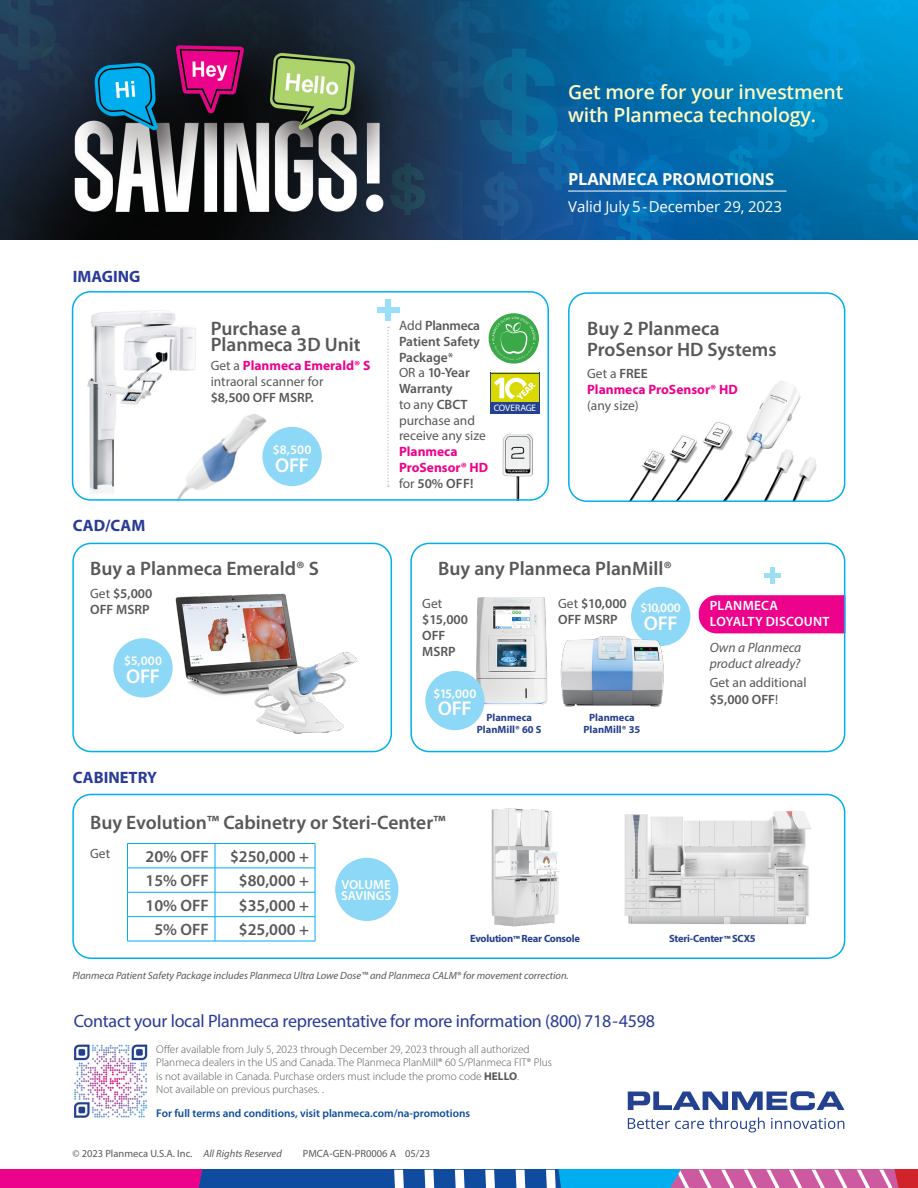
<style>
.page{position:relative;width:918px;height:1188px;background:#fff}
.page>*{position:absolute;margin:0;border:0;box-sizing:border-box;transform-origin:0 0}
.t1{font:600 20.1px "Myriad Pro";letter-spacing:-.015em;color:#fff}
.t2{font:600 19.5px/21px "Myriad Pro";color:#57585a}
.t3{font:600 19.5px/22.5px "Open Sans";letter-spacing:-.01em;color:#fffac1}
.t4{font:18px "Myriad Pro";letter-spacing:-.015em;color:#293b97}
.t5{font:600 16.5px "Myriad Pro";color:#57585a}
.t6{font:700 16.5px "Myriad Pro";color:#293b97}
.t7{font:700 16.5px "Open Sans";letter-spacing:-.01em;color:#fff}
.t8{font:15px "Open Sans";letter-spacing:-.01em;color:#fff}
.t9{font:600 13.5px/15.8px "Myriad Pro";color:#57585a}
.t10{font:13.5px/15.8px "Myriad Pro";color:#57585a}
.t11{font:700 13.5px/15.8px "Myriad Pro";color:#ed028c}
.t12{font:italic 13.5px/15.8px "Myriad Pro";color:#57585a}
.t13{font:600 13.5px/15.8px "Myriad Pro";letter-spacing:.015em;color:#fff}
.t14{font:600 13.05px "Myriad Pro";color:#fff}
.t15{font:300 11.25px/13.5px "Myriad Pro";color:#57585a}
.t16{font:600 11.25px "Myriad Pro";color:#0f4ca0}
.t17{font:italic 10.5px "Myriad Pro";color:#57585a}
.t18{font:10.5px "Myriad Pro";color:#57585a}
.t19{font:700 10.5px/12px "Myriad Pro";color:#253f8e;text-align:center}
.t20{font:700 10.5px "Myriad Pro";letter-spacing:-.02em;color:#253f8e}
.t21{font:9.3px "Myriad Pro";letter-spacing:-.02em;color:#fff}
.s1{font-weight:700;color:#ed028c}
.s2{font-weight:600}
.s3{font-weight:400}
.s4{font-weight:400;color:#57585a}
.s5{font-weight:600;color:#57585a}
.s6{font-weight:700}
.s7{font-style:italic}
</style>
<div class="page">
<img style="left:502px;top:434px;width:38px;height:64px">
<img style="left:630px;top:343px;width:216px;height:158px">
<div style="left:699px;top:595px;width:143px;height:38px;background:#ed028c"></div>
<img style="left:624px;top:811px;width:188px;height:114px">
<img style="left:491px;top:808px;width:69px;height:119px">
<img style="left:160px;top:556px;width:233px;height:197px">
<div style="left:72px;top:794px;width:773px;height:165px;border:2px solid #00aeef;border-radius:18px"></div>
<div style="left:410px;top:543px;width:435px;height:209px;border:2px solid #00aeef;border-radius:18px"></div>
<div style="left:72px;top:543px;width:320px;height:209px;border:2px solid #00aeef;border-radius:18px"></div>
<div style="left:568px;top:292px;width:277px;height:210px;border:2px solid #00aeef;border-radius:18px"></div>
<img style="left:80px;top:310px;width:116px;height:188px">
<img style="left:0;top:0;width:918px;height:240px">
<hr style="left:568px;top:191px;width:218px;height:1px;background:#fff">
<svg style="left:0;top:1170px;width:918px;height:18px;background:#7f5bac"></svg>
<svg style="left:628px;top:1091px;width:217px;height:19px"></svg>
<svg style="left:628px;top:1117px;width:137px;height:15px"></svg>
<svg style="left:771px;top:1118px;width:73px;height:11px"></svg>
<img style="left:74px;top:1044px;width:74px;height:74px">
<img style="left:476px;top:597px;width:72px;height:108px">
<div style="left:770px;top:567px;width:5px;height:17px;background:#9adef8"></div>
<hr style="left:764px;top:573px;width:17px;height:4px;background:#9adef8">
<div style="left:425px;top:671px;width:60px;height:59px;background:#8dd7f7;border-radius:50%"></div>
<div style="left:631px;top:587px;width:59px;height:59px;background:#8dd7f7;border-radius:50%"></div>
<div style="left:335px;top:858px;width:63px;height:63px;background:#8dd7f7;border-radius:50%"></div>
<hr style="left:127px;top:843px;width:88px;height:1px;background:#00aeef">
<hr style="left:215px;top:843px;width:100px;height:1px;background:#00aeef">
<hr style="left:127px;top:868px;width:88px;height:1px;background:#00aeef">
<hr style="left:215px;top:868px;width:100px;height:1px;background:#00aeef">
<hr style="left:127px;top:892px;width:88px;height:1px;background:#00aeef">
<hr style="left:215px;top:892px;width:100px;height:1px;background:#00aeef">
<hr style="left:127px;top:916px;width:88px;height:1px;background:#00aeef">
<svg style="left:127px;top:844px;width:1px;height:97px"></svg>
<hr style="left:215px;top:916px;width:100px;height:1px;background:#00aeef">
<svg style="left:215px;top:844px;width:1px;height:97px"></svg>
<svg style="left:315px;top:844px;width:1px;height:97px"></svg>
<hr style="left:127px;top:941px;width:88px;height:1px;background:#00aeef">
<hr style="left:215px;top:941px;width:100px;height:1px;background:#00aeef">
<img style="left:136px;top:367px;width:147px;height:135px">
<div style="left:385px;top:299px;width:6px;height:22px;background:#9adef8"></div>
<div style="left:377px;top:307px;width:22px;height:6px;background:#9adef8"></div>
<div style="left:72px;top:291px;width:477px;height:210px;border:2px solid #00aeef;border-radius:18px"></div>
<img style="left:560px;top:634px;width:104px;height:73px">
<div style="left:262px;top:427px;width:60px;height:59px;background:#8dd7f7;border-radius:50%"></div>
<div style="left:113px;top:638px;width:60px;height:60px;background:#8dd7f7;border-radius:50%"></div>
<svg style="left:489px;top:313px;width:50px;height:51px"></svg>
<svg style="left:492px;top:317px;width:43px;height:43px;background:#5cb766"></svg>
<div style="left:490px;top:373px;width:50px;height:41px;background:#dada00"></div>
<div style="left:490px;top:402px;width:50px;height:12px;background:#23418f"></div>
<svg style="left:494px;top:378px;width:42px;height:21px"></svg>
<hr style="left:490px;top:373px;width:50px;height:1px;background:#23418f">
<hr style="left:539px;top:373px;width:1px;height:41px;background:#23418f">
<hr style="left:490px;top:373px;width:1px;height:41px;background:#23418f">
<svg style="left:387px;top:327px;width:2px;height:160px"></svg>
<p class="t3" style="left:568px;top:80px;width:277px">Get more for your investment with Planmeca technology.</p>
<p class="t6" style="left:73px;top:266px;width:69px">IMAGING</p>
<p class="t6" style="left:73px;top:515px;width:74px">CAD/CAM</p>
<p class="t2" style="left:211px;top:319px;width:151px;line-height:16.5px">Purchase a<br>Planmeca 3D Unit</p>
<p class="t10" style="left:211px;top:358px;width:161px">Get a <span class="s1">Planmeca Emerald® S </span>intraoral scanner for<br><span class="s2">$8,500 OFF MSRP.</span></p>
<p class="t14" style="left:273px;top:441px;width:40px">$8,500</p>
<p class="t1" style="left:275px;top:452px;width:35px">OFF</p>
<p class="t2" style="left:90px;top:558px;width:230px">Buy a Planmeca Emerald® S</p>
<p class="t9" style="left:90px;top:585px;width:64px"><span class="s3">Get</span> $5,000<br>OFF MSRP</p>
<p class="t14" style="left:124px;top:653px;width:40px">$5,000</p>
<p class="t1" style="left:126px;top:663px;width:35px">OFF</p>
<p class="t6" style="left:73px;top:766px;width:86px">CABINETRY</p>
<p class="t7" style="left:568px;top:167px;width:208px">PLANMECA PROMOTIONS</p>
<p class="t8" style="left:568px;top:196px;width:215px">Valid July 5-December 29, 2023</p>
<p class="t9" style="left:399px;top:317px;width:91px"><span class="s3">Add</span> Planmeca<br>Patient Safety<br>Package<span class="s3">*<br>OR a</span> 10-Year<br>Warranty<br><span class="s3">to any</span> CBCT <span class="s3">purchase and receive any size<br></span><span class="s1">Planmeca<br>ProSensor® HD </span><span class="s3">for</span> 50% OFF!</p>
<p class="t21" style="left:494px;top:402px;width:44px">COVERAGE</p>
<p class="t2" style="left:587px;top:317px;width:191px">Buy 2 Planmeca<br>ProSensor HD Systems</p>
<p class="t11" style="left:587px;top:366px;width:152px"><span class="s4">Get a</span> <span class="s5">FREE<br></span>Planmeca ProSensor® HD <span class="s4">(any size)</span></p>
<p class="t2" style="left:438px;top:557px;width:235px">Buy any Planmeca PlanMill®</p>
<p class="t9" style="left:422px;top:596px;width:47px"><span class="s3">Get </span>$15,000<br>OFF<br>MSRP</p>
<p class="t9" style="left:558px;top:596px;width:70px"><span class="s3">Get</span> $10,000<br>OFF MSRP</p>
<p class="t14" style="left:641px;top:599px;width:42px">$10,000</p>
<p class="t1" style="left:644px;top:610px;width:35px">OFF</p>
<p class="t14" style="left:433px;top:685px;width:44px">$15,000</p>
<p class="t1" style="left:438px;top:696px;width:35px">OFF</p>
<p class="t19" style="left:477px;top:711px;width:66px">Planmeca<br>PlanMill® 60 S</p>
<p class="t19" style="left:584px;top:711px;width:58px">Planmeca<br>PlanMill® 35</p>
<p class="t13" style="left:710px;top:598px;width:121px">PLANMECA<br>LOYALTY DISCOUNT</p>
<p class="t12" style="left:710px;top:640px;width:93px">Own a Planmeca product already?</p>
<p class="t10" style="left:710px;top:674px;width:98px;line-height:16.5px">Get an additional <span class="s2">$5,000 OFF</span>!</p>
<p class="t2" style="left:90px;top:812px;width:357px">Buy Evolution™ Cabinetry or Steri-Center™</p>
<p class="t10" style="left:90px;top:845px;width:22px">Get</p>
<p class="t5" style="left:146px;top:846px;width:65px">20% OFF</p>
<p class="t5" style="left:230px;top:846px;width:81px">$250,000 +</p>
<p class="t5" style="left:146px;top:870px;width:65px">15% OFF</p>
<p class="t5" style="left:239px;top:870px;width:72px">$80,000 +</p>
<p class="t5" style="left:146px;top:895px;width:65px">10% OFF</p>
<p class="t5" style="left:239px;top:895px;width:72px">$35,000 +</p>
<p class="t5" style="left:154px;top:919px;width:56px">5% OFF</p>
<p class="t5" style="left:239px;top:919px;width:72px">$25,000 +</p>
<p class="t14" style="left:341px;top:876px;width:51px">VOLUME</p>
<p class="t14" style="left:341px;top:887px;width:52px">SAVINGS</p>
<p class="t20" style="left:470px;top:931px;width:111px">Evolution™ Rear Console</p>
<p class="t20" style="left:669px;top:931px;width:88px">Steri-Center™ SCX5</p>
<p class="t17" style="left:72px;top:969px;width:498px">Planmeca Patient Safety Package includes Planmeca Ultra Lowe Dose™ and Planmeca CALM® for movement correction.</p>
<p class="t4" style="left:74px;top:1010px;width:583px">Contact your local Planmeca representative for more information (800) 718-4598</p>
<p class="t15" style="left:156px;top:1042px;width:397px">Offer available from July 5, 2023 through December 29, 2023 through all authorized Planmeca dealers in the US and Canada. The Planmeca PlanMill® 60 S/Planmeca FIT® Plus is not available in Canada. Purchase orders must include the promo code <span class="s6">HELLO</span>.<br>Not available on previous purchases. .</p>
<p class="t16" style="left:156px;top:1106px;width:315px">For full terms and conditions, visit planmeca.com/na-promotions</p>
<p class="t18" style="left:72px;top:1147px;width:211px">© 2023 Planmeca U.S.A. Inc. <span class="s7">All Rights Reserved</span></p>
<p class="t18" style="left:303px;top:1147px;width:129px">PMCA-GEN-PR0006 A 05/23</p>
</div>
